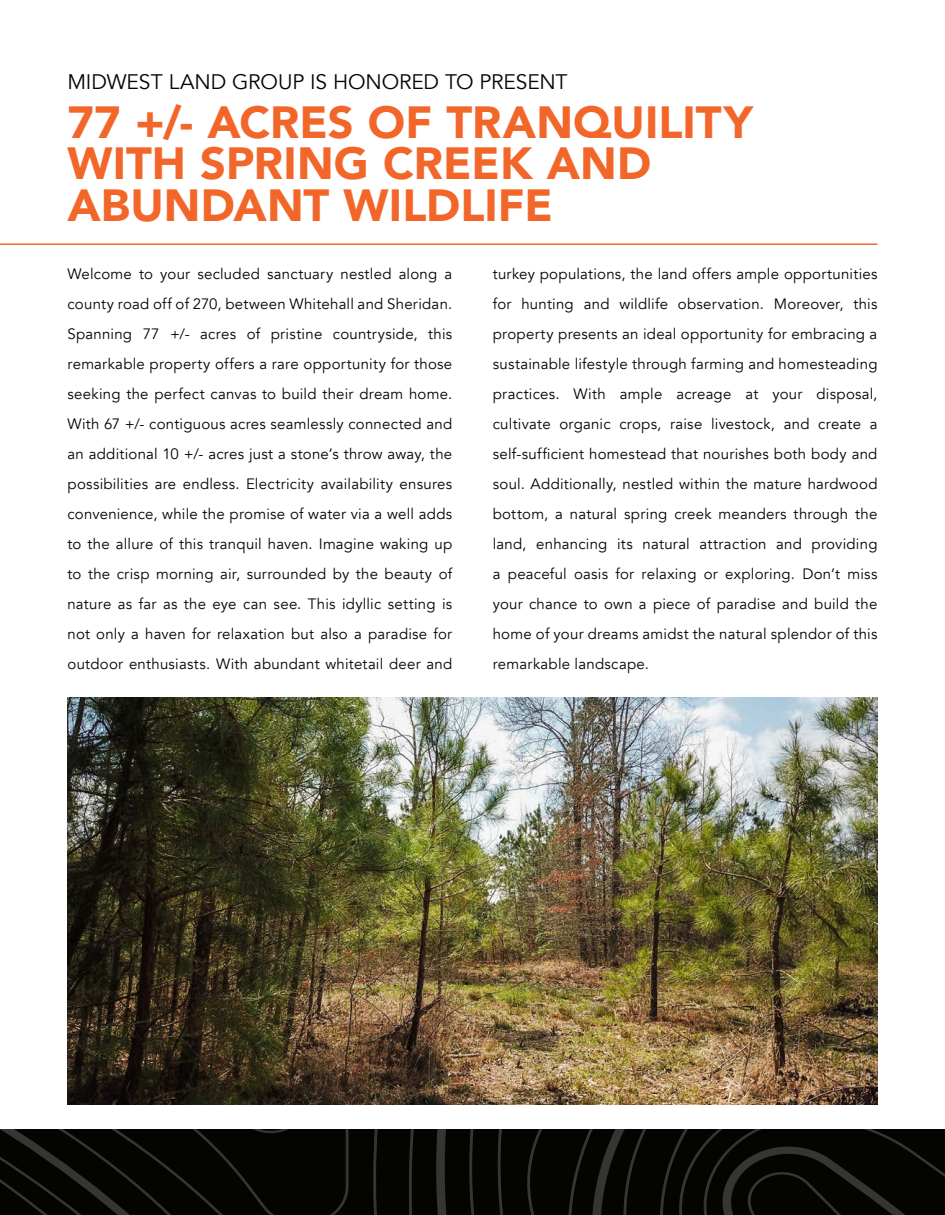
<style>
.page{position:relative;width:945px;height:1215px;background:#fff}
.page>*{position:absolute;margin:0;border:0;box-sizing:border-box;transform-origin:0 0}
.t1{font:900 45px/41.5px "Avenir";letter-spacing:.005em;color:#f2662a}
.t2{font:21px "Avenir";letter-spacing:-.005em;color:#040503}
.t3{font:15px/30px "Avenir";letter-spacing:.015em;color:#040503;text-align:justify}
</style>
<div class="page">
<hr style="left:0;top:243px;width:878px;height:2px;background:#f2662a">
<svg style="left:0;top:1130px;width:945px;height:85px;background:#090a08"></svg>
<img style="left:68px;top:697px;width:810px;height:408px">
<p class="t2" style="left:68px;top:69px;width:502px">MIDWEST LAND GROUP IS HONORED TO PRESENT</p>
<p class="t1" style="left:68px;top:100px;width:687px">77 +/- ACRES OF TRANQUILITY<br>WITH SPRING CREEK AND<br>ABUNDANT WILDLIFE</p>
<p class="t3" style="left:68px;top:259px;width:386px">Welcome to your secluded sanctuary nestled along a county road off of 270, between Whitehall and Sheridan.<br>Spanning 77 +/- acres of pristine countryside, this remarkable property offers a rare opportunity for those seeking the perfect canvas to build their dream home.<br>With 67 +/- contiguous acres seamlessly connected and an additional 10 +/- acres just a stone’s throw away, the possibilities are endless. Electricity availability ensures convenience, while the promise of water via a well adds to the allure of this tranquil haven. Imagine waking up to the crisp morning air, surrounded by the beauty of nature as far as the eye can see. This idyllic setting is not only a haven for relaxation but also a paradise for outdoor enthusiasts. With abundant whitetail deer and</p>
<p class="t3" style="left:493px;top:259px;width:386px">turkey populations, the land offers ample opportunities for hunting and wildlife observation. Moreover, this property presents an ideal opportunity for embracing a sustainable lifestyle through farming and homesteading practices. With ample acreage at your disposal, cultivate organic crops, raise livestock, and create a self-sufficient homestead that nourishes both body and soul. Additionally, nestled within the mature hardwood bottom, a natural spring creek meanders through the land, enhancing its natural attraction and providing a peaceful oasis for relaxing or exploring. Don’t miss your chance to own a piece of paradise and build the home of your dreams amidst the natural splendor of this remarkable landscape.</p>
</div>
